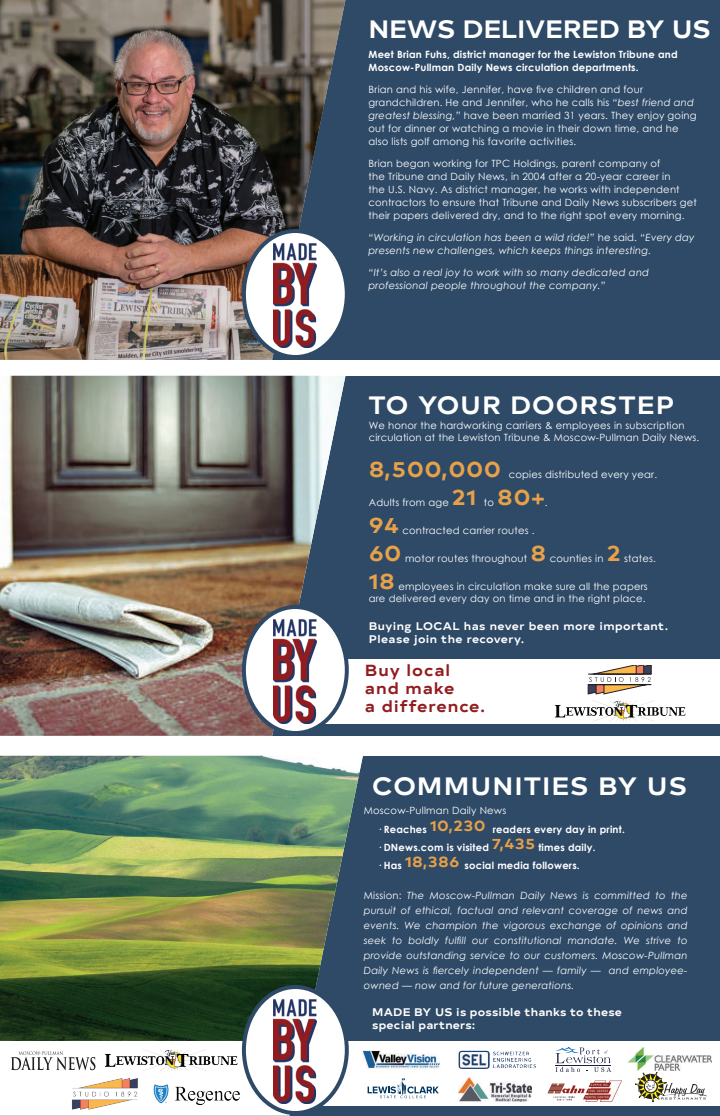
<style>
.page{position:relative;width:720px;height:1116px;background:#fff}
.page>*{position:absolute;margin:0;border:0;box-sizing:border-box;transform-origin:0 0}
.t1{font:700 25px "Typold Extended";letter-spacing:.035em;color:#fff}
.t2{font:700 25px "Typold Extended";letter-spacing:-.01em;color:#fff}
.t3{font:700 16px/18px "Typold Extended";letter-spacing:.06em;color:#911c1f}
.t4{font:700 11px/13px "Typold Extended";letter-spacing:.04em;color:#fff}
.t5{font:700 11px/13px "Typold Extended";letter-spacing:.02em;color:#fff}
.t6{font:10px/13px "Century Gothic";letter-spacing:.02em;color:#fff}
.t7{font:italic 10px/15px "Century Gothic";letter-spacing:.02em;color:#fff}
.t8{font:700 10px/13px "Century Gothic";letter-spacing:.02em;color:#fff}
.s1{font-style:italic}
.s2{font-style:normal}
.s3{font-family:"Typold Extended";font-weight:700;font-size:22px;color:#e6a149}
.s4{font-weight:400}
</style>
<div class="page">
<div style="left:0;top:0;width:720px;height:360px;background:#2e4a67"></div>
<img style="left:0;top:0;width:345px;height:360px">
<div style="left:244px;top:231px;width:103px;height:126px;background:#fff;border-radius:50%"></div>
<img style="left:273px;top:243px;width:43px;height:104px">
<div style="left:242px;top:229px;width:107px;height:130px;border:4px solid #2e4a67;border-radius:50%"></div>
<div style="left:0;top:376px;width:720px;height:360px;background:#2e4a67"></div>
<div style="left:224px;top:659px;width:496px;height:65px;background:#fff"></div>
<img style="left:0;top:376px;width:345px;height:360px">
<div style="left:244px;top:607px;width:103px;height:126px;background:#fff;border-radius:50%"></div>
<img style="left:273px;top:619px;width:43px;height:104px">
<div style="left:242px;top:605px;width:107px;height:130px;border:4px solid #2e4a67;border-radius:50%"></div>
<img style="left:555px;top:700px;width:130px;height:21px">
<svg style="left:588px;top:665px;width:63px;height:29px"></svg>
<div style="left:0;top:756px;width:720px;height:360px;background:#2e4a67"></div>
<svg style="left:0;top:1106px;width:290px;height:10px;background:#f7f8f9"></svg>
<img style="left:0;top:756px;width:363px;height:285px">
<div style="left:0;top:1041px;width:720px;height:65px;background:#fff"></div>
<img style="left:363px;top:1050px;width:77px;height:19px">
<img style="left:627px;top:1047px;width:85px;height:23px">
<img style="left:459px;top:1078px;width:72px;height:23px">
<img style="left:547px;top:1081px;width:75px;height:21px">
<img style="left:458px;top:1051px;width:71px;height:18px">
<div style="left:244px;top:987px;width:103px;height:126px;background:#fff;border-radius:50%"></div>
<img style="left:273px;top:999px;width:43px;height:104px">
<div style="left:242px;top:985px;width:107px;height:130px;border:4px solid #2e4a67;border-radius:50%"></div>
<svg style="left:556px;top:1047px;width:55px;height:25px"></svg>
<hr style="left:556px;top:1065px;width:55px;height:1px;background:#1a203d">
<svg style="left:367px;top:1078px;width:72px;height:20px"></svg>
<img style="left:153px;top:1085px;width:87px;height:20px">
<svg style="left:635px;top:1072px;width:73px;height:31px"></svg>
<img style="left:66px;top:1078px;width:81px;height:32px">
<svg style="left:11px;top:1051px;width:84px;height:19px"></svg>
<img style="left:104px;top:1049px;width:133px;height:21px">
<h1 class="t2" style="left:369px;top:9px;width:344px">NEWS DELIVERED BY US</h1>
<p class="t8" style="left:369px;top:48px;width:311px">Meet Brian Fuhs, district manager for the Lewiston Tribune and<br>Moscow-Pullman Daily News circulation departments.</p>
<p class="t6" style="left:369px;top:83px;width:330px">Brian and his wife, Jennifer, have five children and four grandchildren. He and Jennifer, who he calls his <span class="s1">“best friend and greatest blessing,”</span> have been married 31 years. They enjoy going out for dinner or watching a movie in their down time, and he also lists golf among his favorite activities.</p>
<p class="t6" style="left:369px;top:157px;width:330px">Brian began working for TPC Holdings, parent company of<br>the Tribune and Daily News, in 2004 after a 20-year career in<br>the U.S. Navy. As district manager, he works with independent contractors to ensure that Tribune and Daily News subscribers get their papers delivered dry, and to the right spot every morning.</p>
<p class="t7" style="left:369px;top:231px;width:328px;line-height:13px">“Working in circulation has been a wild ride!” <span class="s2">he said.</span> “Every day presents new challenges, which keeps things interesting.</p>
<p class="t7" style="left:369px;top:266px;width:282px;line-height:13px">“It’s also a real joy to work with so many dedicated and professional people throughout the company.”</p>
<h1 class="t1" style="left:369px;top:385px;width:307px">TO YOUR DOORSTEP</h1>
<p class="t6" style="left:369px;top:419px;width:332px;line-height:12px">We honor the hardworking carriers &amp; employees in subscription circulation at the Lewiston Tribune &amp; Moscow-Pullman Daily News.</p>
<p class="t6" style="left:369px;top:467px;width:290px"><span class="s3">8,500,000</span> copies distributed every year.</p>
<p class="t6" style="left:369px;top:495px;width:180px">Adults from age <span class="s3">21</span> to <span class="s3">80+</span>.</p>
<p class="t6" style="left:369px;top:523px;width:167px"><span class="s3">94</span> contracted carrier routes .</p>
<p class="t6" style="left:369px;top:551px;width:289px"><span class="s3">60</span> motor routes throughout <span class="s3">8</span> counties in <span class="s3">2</span> states.</p>
<p class="t6" style="left:369px;top:580px;width:281px;line-height:12px"><span class="s3">18</span> employees in circulation make sure all the papers are delivered every day on time and in the right place.</p>
<p class="t4" style="left:369px;top:619px;width:301px">Buying LOCAL has never been more important.<br>Please join the recovery.</p>
<h2 class="t3" style="left:365px;top:660px;width:122px">Buy local and make<br>a difference.</h2>
<h1 class="t1" style="left:372px;top:766px;width:316px">COMMUNITIES BY US</h1>
<p class="t8" style="left:377px;top:801px;width:249px;line-height:19px;text-indent:-14px"><span class="s4">Moscow-Pullman Daily News<br></span>· Reaches <sup>10,230</sup> readers every day in print.</p>
<p class="t8" style="left:377px;top:838px;width:220px;line-height:18px">· DNews.com is visited <sup>7,435</sup> times daily. · Has <sup>18,386</sup> social media followers.</p>
<p class="t7" style="left:364px;top:888px;width:325px;text-align:justify"><span class="s2">Mission:</span> The Moscow-Pullman Daily News is committed to the pursuit of ethical, factual and relevant coverage of news and events. We champion the vigorous exchange of opinions and seek to boldly fulfill our constitutional mandate. We strive to provide outstanding service to our customers. Moscow-Pullman Daily News is fiercely independent — family — and employee&shy;owned — now and for future generations.</p>
<p class="t5" style="left:372px;top:1004px;width:251px">MADE BY US is possible thanks to these special partners:</p>
</div>
